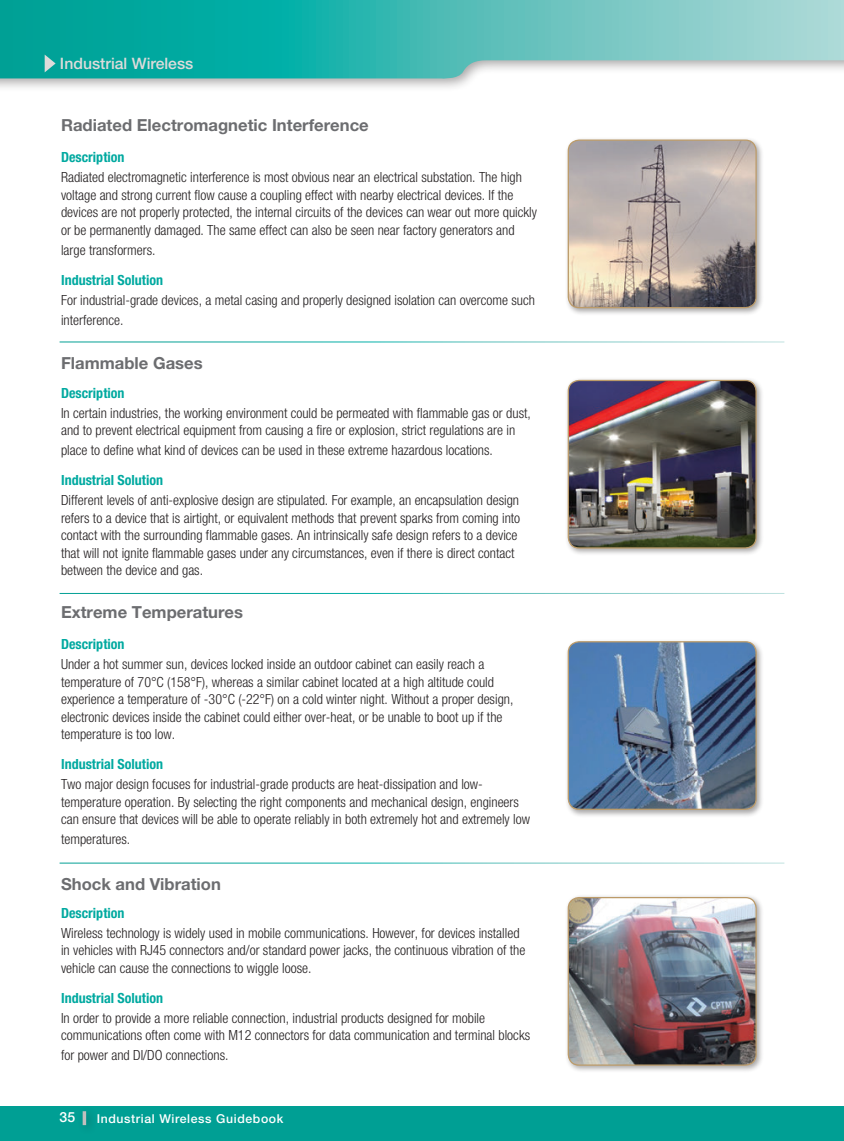
<style>
.page{position:relative;width:844px;height:1141px;background:#fff}
.page>*{position:absolute;margin:0;border:0;box-sizing:border-box;transform-origin:0 0}
.t1{font:700 16.62px "Helvetica Neue";color:#6c6d70}
.t2{font:500 15.75px "Helvetica Neue LT Std";color:#dedbda}
.t3{font:300 condensed 14px/17.5px "Helvetica Neue";color:#231f20}
.t4{font:700 condensed 14px "Helvetica Neue";color:#00a9a0}
.t5{font:500 14px "Helvetica Neue LT Std";color:#fff}
.t6{font:500 12.25px "Helvetica Neue LT Std";letter-spacing:.05em;color:#fff}
</style>
<div class="page">
<div style="left:0;top:0;width:843px;height:93px;background:#231f20;opacity:.4"></div>
<svg style="left:0;top:0;width:843px;height:80px;background:#51beb8"></svg>
<div style="left:0;top:1106px;width:843px;height:35px;background:#009f94"></div>
<div style="left:77px;top:1106px;width:20px;height:29px;background:#231f20;opacity:.35"></div>
<hr style="left:83px;top:1111px;width:3px;height:14px;background:#c2bfbe">
<svg style="left:45px;top:55px;width:11px;height:17px"></svg>
<div style="left:564px;top:137px;width:200px;height:179px;background:#231f20;opacity:.4"></div>
<img style="left:568px;top:140px;width:187px;height:168px">
<div style="left:567px;top:140px;width:189px;height:168px;border:1px solid #bc9b69;border-radius:11px"></div>
<div style="left:564px;top:638px;width:200px;height:180px;background:#231f20;opacity:.4"></div>
<img style="left:568px;top:642px;width:187px;height:167px">
<div style="left:567px;top:641px;width:189px;height:169px;border:1px solid #bc9b69;border-radius:11px"></div>
<div style="left:564px;top:377px;width:200px;height:179px;background:#231f20;opacity:.4"></div>
<img style="left:568px;top:380px;width:187px;height:168px">
<div style="left:567px;top:380px;width:189px;height:169px;border:1px solid #bc9b69;border-radius:11px"></div>
<div style="left:564px;top:894px;width:200px;height:179px;background:#231f20;opacity:.4"></div>
<img style="left:568px;top:898px;width:187px;height:167px">
<div style="left:567px;top:897px;width:189px;height:169px;border:1px solid #bc9b69;border-radius:11px"></div>
<p class="t2" style="left:60px;top:54px;width:135px">Industrial Wireless</p>
<p class="t1" style="left:61px;top:115px;width:309px">Radiated Electromagnetic Interference</p>
<p class="t4" style="left:61px;top:149px;width:65px">Description</p>
<p class="t3" style="left:61px;top:169px;width:477px">Radiated electromagnetic interference is most obvious near an electrical substation. The high voltage and strong current flow cause a coupling effect with nearby electrical devices. If the devices are not properly protected, the internal circuits of the devices can wear out more quickly or be permanently damaged. The same effect can also be seen near factory generators and</p>
<p class="t3" style="left:61px;top:241px;width:96px">large transformers.</p>
<p class="t4" style="left:61px;top:271px;width:104px">Industrial Solution</p>
<p class="t3" style="left:61px;top:290px;width:475px;line-height:20.1px">For industrial-grade devices, a metal casing and properly designed isolation can overcome such interference.</p>
<p class="t1" style="left:61px;top:353px;width:143px">Flammable Gases</p>
<p class="t4" style="left:61px;top:384px;width:65px">Description</p>
<p class="t3" style="left:61px;top:404px;width:471px">In certain industries, the working environment could be permeated with flammable gas or dust, and to prevent electrical equipment from causing a fire or explosion, strict regulations are in</p>
<p class="t3" style="left:61px;top:441px;width:433px">place to define what kind of devices can be used in these extreme hazardous locations.</p>
<p class="t4" style="left:61px;top:472px;width:104px">Industrial Solution</p>
<p class="t3" style="left:61px;top:491px;width:460px">Different levels of anti-explosive design are stipulated. For example, an encapsulation design refers to a device that is airtight, or equivalent methods that prevent sparks from coming into contact with the surrounding flammable gases. An intrinsically safe design refers to a device that will not ignite flammable gases under any circumstances, even if there is direct contact between the device and gas.</p>
<p class="t1" style="left:61px;top:601px;width:183px">Extreme Temperatures</p>
<p class="t4" style="left:61px;top:636px;width:65px">Description</p>
<p class="t3" style="left:61px;top:655px;width:454px">Under a hot summer sun, devices locked inside an outdoor cabinet can easily reach a temperature of 70°C (158°F), whereas a similar cabinet located at a high altitude could experience a temperature of -30°C (-22°F) on a cold winter night. Without a proper design, electronic devices inside the cabinet could either over-heat, or be unable to boot up if the temperature is too low.</p>
<p class="t4" style="left:61px;top:756px;width:104px">Industrial Solution</p>
<p class="t3" style="left:61px;top:775px;width:470px">Two major design focuses for industrial-grade products are heat-dissipation and low&shy;temperature operation. By selecting the right components and mechanical design, engineers can ensure that devices will be able to operate reliably in both extremely hot and extremely low</p>
<p class="t3" style="left:61px;top:830px;width:71px">temperatures.</p>
<p class="t1" style="left:61px;top:873px;width:161px">Shock and Vibration</p>
<p class="t4" style="left:61px;top:904px;width:65px">Description</p>
<p class="t3" style="left:61px;top:924px;width:465px">Wireless technology is widely used in mobile communications. However, for devices installed in vehicles with RJ45 connectors and/or standard power jacks, the continuous vibration of the vehicle can cause the connections to wiggle loose.</p>
<p class="t4" style="left:61px;top:989px;width:104px">Industrial Solution</p>
<p class="t3" style="left:61px;top:1009px;width:470px">In order to provide a more reliable connection, industrial products designed for mobile communications often come with M12 connectors for data communication and terminal blocks</p>
<p class="t3" style="left:61px;top:1046px;width:169px">for power and DI/DO connections.</p>
<p class="t5" style="left:60px;top:1109px;width:17px">35</p>
<p class="t6" style="left:97px;top:1111px;width:188px">Industrial Wireless Guidebook</p>
</div>
